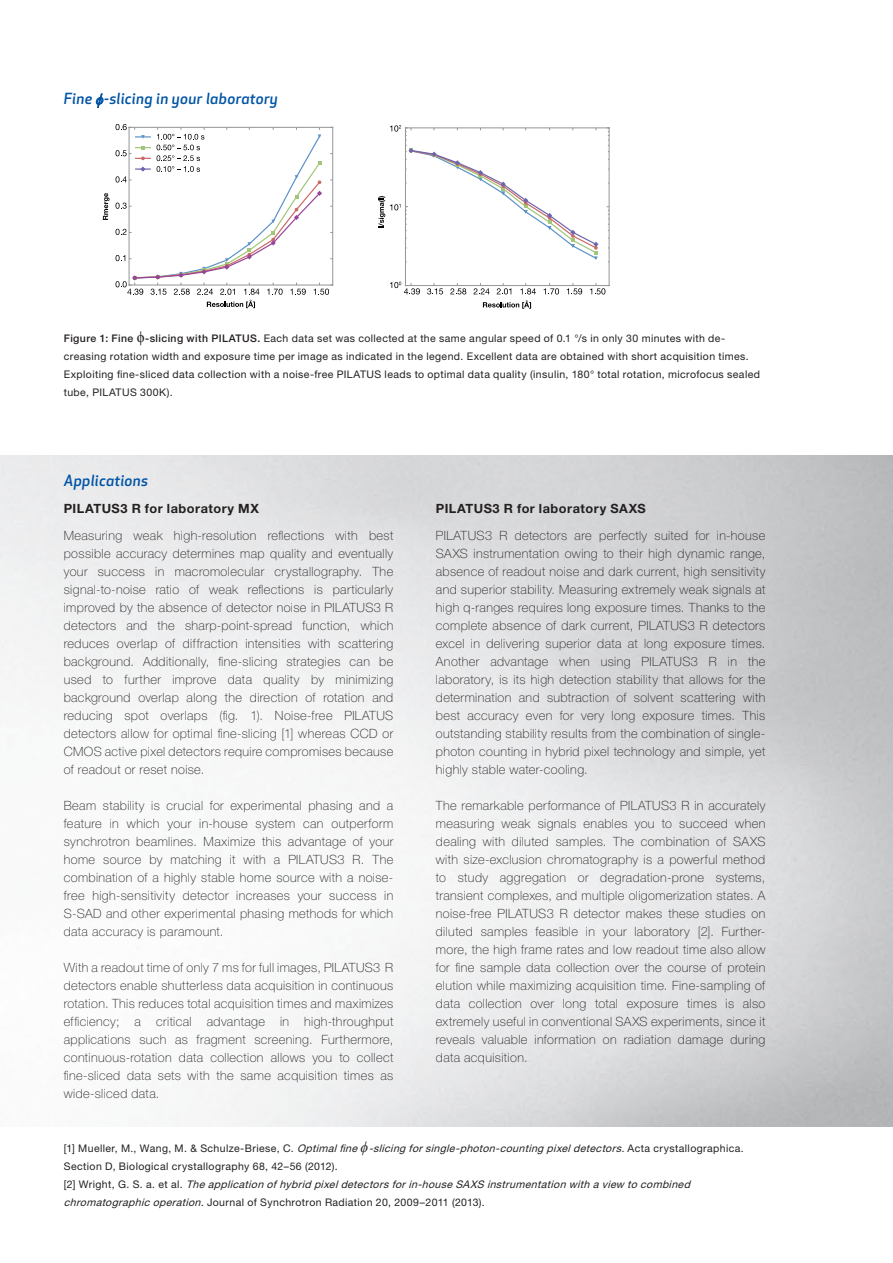
<style>
.page{position:relative;width:893px;height:1263px;background:#fff}
.page>*{position:absolute;margin:0;border:0;box-sizing:border-box;transform-origin:0 0}
.t1{font:italic 500 15px "Apex New";letter-spacing:.025em;color:#0154a6}
.t2{font:100 12.75px/18px "Helvetica Neue LT Std";letter-spacing:.03em;color:#231f20;text-align:justify}
.t3{font:700 12.75px "Helvetica Neue LT Std";letter-spacing:.04em;color:#231f20}
.t4{font:10.5px/18px "Helvetica Neue LT Std";letter-spacing:.035em;color:#231f20}
.s1{font-family:"Times New Roman";font-weight:400}
.s2{font-weight:500}
.s3{font-family:"Times New Roman";font-size:15px}
.s4{font-style:italic}
.s5{font-family:"Times New Roman";font-style:italic;font-size:15px}
</style>
<div class="page">
<svg style="left:607px;top:206px;width:2px;height:25px"></svg>
<svg style="left:608px;top:129px;width:1px;height:23px"></svg>
<hr style="left:405px;top:128px;width:204px;height:1px;background:#939598">
<hr style="left:609px;top:128px;width:1px;height:158px;background:#939598">
<hr style="left:405px;top:285px;width:204px;height:1px;background:#939598">
<hr style="left:405px;top:128px;width:1px;height:158px;background:#939598">
<svg style="left:483px;top:300px;width:48px;height:9px"></svg>
<svg style="left:390px;top:282px;width:30px;height:12px"></svg>
<svg style="left:427px;top:283px;width:16px;height:11px"></svg>
<svg style="left:450px;top:283px;width:16px;height:11px"></svg>
<svg style="left:473px;top:283px;width:16px;height:11px"></svg>
<svg style="left:497px;top:283px;width:14px;height:11px"></svg>
<svg style="left:520px;top:283px;width:16px;height:11px"></svg>
<svg style="left:544px;top:283px;width:15px;height:11px"></svg>
<svg style="left:567px;top:283px;width:15px;height:11px"></svg>
<svg style="left:590px;top:283px;width:19px;height:11px"></svg>
<svg style="left:379px;top:125px;width:219px;height:137px"></svg>
<svg style="left:116px;top:124px;width:217px;height:184px"></svg>
<svg style="left:103px;top:193px;width:7px;height:27px"></svg>
<svg style="left:96px;top:93px;width:8px;height:15px"></svg>
<p class="t1" style="left:64px;top:89px;width:215px">Fine <span class="s1">ϕ</span>-slicing in your laboratory</p>
<p class="t4" style="left:64px;top:329px;width:698px"><span class="s2">Figure 1: Fine</span> <span class="s3">ϕ</span><span class="s2">-slicing with PILATUS.</span> Each data set was collected at the same angular speed of 0.1 °/s in only 30 minutes with de&shy;creasing rotation width and exposure time per image as indicated in the legend. Excellent data are obtained with short acquisition times.<br>Exploiting fine-sliced data collection with a noise-free PILATUS leads to optimal data quality (insulin, 180° total rotation, microfocus sealed tube, PILATUS 300K).</p>
<p class="t1" style="left:64px;top:471px;width:86px">Applications</p>
<p class="t3" style="left:64px;top:500px;width:197px">PILATUS3 R for laboratory MX</p>
<p class="t2" style="left:64px;top:526px;width:331px">Measuring weak high-resolution reflections with best possible accuracy determines map quality and eventually your success in macromolecular crystallography. The signal-to-noise ratio of weak reflections is particularly improved by the absence of detector noise in PILATUS3 R detectors and the sharp-point-spread function, which reduces overlap of diffraction intensities with scattering background. Additionally, fine-slicing strategies can be used to further improve data quality by minimizing background overlap along the direction of rotation and reducing spot overlaps (fig. 1). Noise-free PILATUS detectors allow for optimal fine-slicing [1] whereas CCD or CMOS active pixel detectors require compromises because of readout or reset noise.</p>
<p class="t2" style="left:64px;top:797px;width:331px">Beam stability is crucial for experimental phasing and a feature in which your in-house system can outperform synchrotron beamlines. Maximize this advantage of your home source by matching it with a PILATUS3 R. The combination of a highly stable home source with a noise&shy;free high-sensitivity detector increases your success in S-SAD and other experimental phasing methods for which data accuracy is paramount.</p>
<p class="t2" style="left:64px;top:959px;width:331px">With a readout time of only 7 ms for full images, PILATUS3 R detectors enable shutterless data acquisition in continuous rotation. This reduces total acquisition times and maximizes efficiency; a critical advantage in high-throughput applications such as fragment screening. Furthermore, continuous-rotation data collection allows you to collect fine-sliced data sets with the same acquisition times as wide-sliced data.</p>
<p class="t3" style="left:436px;top:500px;width:211px">PILATUS3 R for laboratory SAXS</p>
<p class="t2" style="left:436px;top:527px;width:331px">PILATUS3 R detectors are perfectly suited for in-house SAXS instrumentation owing to their high dynamic range, absence of readout noise and dark current, high sensitivity and superior stability. Measuring extremely weak signals at high q-ranges requires long exposure times. Thanks to the complete absence of dark current, PILATUS3 R detectors excel in delivering superior data at long exposure times.<br>Another advantage when using PILATUS3 R in the laboratory, is its high detection stability that allows for the determination and subtraction of solvent scattering with best accuracy even for very long exposure times. This outstanding stability results from the combination of single&shy;photon counting in hybrid pixel technology and simple, yet highly stable water-cooling.</p>
<p class="t2" style="left:436px;top:797px;width:331px">The remarkable performance of PILATUS3 R in accurately measuring weak signals enables you to succeed when dealing with diluted samples. The combination of SAXS with size-exclusion chromatography is a powerful method to study aggregation or degradation-prone systems, transient complexes, and multiple oligomerization states. A noise-free PILATUS3 R detector makes these studies on diluted samples feasible in your laboratory [2]. Further&shy;more, the high frame rates and low readout time also allow for fine sample data collection over the course of protein elution while maximizing acquisition time. Fine-sampling of data collection over long total exposure times is also extremely useful in conventional SAXS experiments, since it reveals valuable information on radiation damage during data acquisition.</p>
<p class="t4" style="left:64px;top:1139px;width:682px">[1] Mueller, M., Wang, M. &amp; Schulze-Briese, C. <span class="s4">Optimalfine</span><span class="s5">ϕ</span><span class="s4">-slicing forsingle-photon-counting pixeldetectors.</span>Acta crystallographica.<br>Section D, Biological crystallography 68, 42–56 (2012).<br>[ 2 ] W r i g h t , G . S . a . e t a l . <span class="s4">The application ofhybrid pixeldetectorsforin-house SAXS instrumentation with a view to combined chromatographic operation.</span>Journal of Synchrotron Radiation 20, 2009–2011 (2013).</p>
</div>
